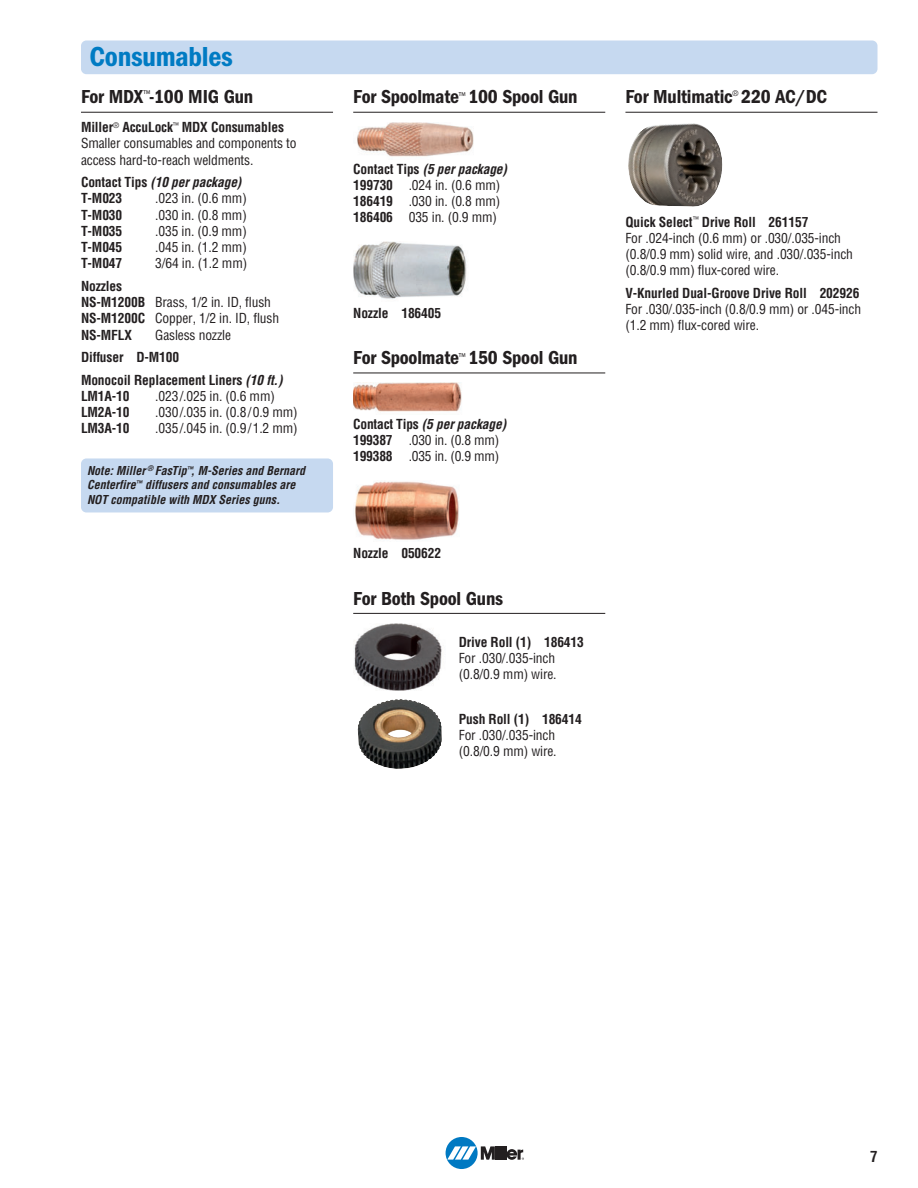
<style>
.page{position:relative;width:918px;height:1188px;background:#fff}
.page>*{position:absolute;margin:0;border:0;box-sizing:border-box;transform-origin:0 0}
.t1{font:28.5px "ITC Franklin Gothic Std Dm Cd";letter-spacing:-.01em;color:#007bc3}
.t2{font:19.5px "ITC Franklin Gothic Std Dm Cd";letter-spacing:-.01em;color:#231f20}
.t3{font:700 condensed 15px "Helvetica";color:#231f20}
.t4{font:condensed 13.5px/16.2px "Helvetica";letter-spacing:-.01em;color:#231f20}
.t5{font:700 condensed 13.5px/16.2px "Helvetica";letter-spacing:-.01em;color:#231f20}
.t6{font:italic 700 condensed 12px/14.4px "Helvetica";color:#231f20}
.t7{font:condensed 7.5px "Helvetica";color:#231f20}
.s1{font-weight:700}
.s2{font-style:italic}
.s3{font-weight:700;font-style:italic}
</style>
<div class="page">
<div style="left:446px;top:1137px;width:32px;height:32px;background:#0079c2;border-radius:50%"></div>
<hr style="left:499px;top:1146px;width:3px;height:14px;background:#231f20">
<hr style="left:503px;top:1146px;width:3px;height:14px;background:#231f20">
<svg style="left:447px;top:1146px;width:52px;height:14px"></svg>
<svg style="left:506px;top:1149px;width:18px;height:11px"></svg>
<hr style="left:81px;top:112px;width:252px;height:1px;background:#231f20">
<hr style="left:353px;top:112px;width:252px;height:1px;background:#231f20">
<hr style="left:353px;top:373px;width:252px;height:1px;background:#231f20">
<hr style="left:353px;top:613px;width:252px;height:1px;background:#231f20">
<hr style="left:625px;top:112px;width:253px;height:1px;background:#231f20">
<img style="left:357px;top:122px;width:117px;height:35px">
<img style="left:353px;top:242px;width:114px;height:57px">
<img style="left:353px;top:383px;width:109px;height:29px">
<img style="left:355px;top:481px;width:104px;height:60px">
<img style="left:628px;top:123px;width:95px;height:84px">
<img style="left:354px;top:623px;width:88px;height:68px">
<img style="left:358px;top:699px;width:84px;height:70px">
<div style="left:81px;top:40px;width:797px;height:34px;background:#c6d9f0;border-radius:5px"></div>
<div style="left:81px;top:458px;width:252px;height:54px;background:#c6d9f0;border-radius:5px"></div>
<h1 class="t1" style="left:90px;top:47px;width:145px">Consumables</h1>
<h2 class="t2" style="left:81px;top:90px;width:174px">For MDX<sup>™</sup>-100 MIG Gun</h2>
<p class="t4" style="left:81px;top:120px;width:217px"><span class="s1">Miller</span><sup>®</sup> <span class="s1">AccuLock</span><sup>™</sup> <span class="s1">MDX Consumables<br></span>Smaller consumables and components to access hard-to-reach weldments.</p>
<p class="t5" style="left:81px;top:175px;width:165px">Contact Tips <span class="s2">(10 perpackage)<br></span>T-M023</p>
<p class="t4" style="left:155px;top:192px;width:93px">.023 in. (0.6 mm)</p>
<p class="t5" style="left:81px;top:208px;width:43px">T-M030</p>
<p class="t4" style="left:155px;top:208px;width:93px">.030 in. (0.8 mm)</p>
<p class="t5" style="left:81px;top:224px;width:43px">T-M035</p>
<p class="t4" style="left:155px;top:224px;width:93px">.035 in. (0.9 mm)</p>
<p class="t5" style="left:81px;top:240px;width:43px">T-M045</p>
<p class="t4" style="left:155px;top:240px;width:93px">.045 in. (1.2 mm)</p>
<p class="t5" style="left:81px;top:256px;width:43px">T-M047</p>
<p class="t4" style="left:155px;top:256px;width:93px">3/64 in. (1.2 mm)</p>
<p class="t4" style="left:81px;top:279px;width:200px"><span class="s1">Nozzles<br>NS-M1200B</span> Brass, 1/2 in. ID, flush<br><span class="s1">NS-M1200C</span> Copper, 1/2 in. ID, flush<br><span class="s1">NS-MFLX</span></p>
<p class="t4" style="left:155px;top:328px;width:77px">Gasless nozzle</p>
<p class="t5" style="left:81px;top:347px;width:206px;line-height:22.6px">Diffuser D-M100<br>Monocoil Replacement Liners <span class="s2">(10 ft.)</span></p>
<p class="t5" style="left:81px;top:389px;width:50px">LM1A-10</p>
<p class="t4" style="left:155px;top:389px;width:121px">.023/.025 in. (0.6 mm)</p>
<p class="t5" style="left:81px;top:405px;width:50px">LM2A-10</p>
<p class="t4" style="left:155px;top:405px;width:144px">.030/.035 in. (0.8/0.9 mm)</p>
<p class="t5" style="left:81px;top:422px;width:50px">LM3A-10</p>
<p class="t4" style="left:155px;top:422px;width:144px">.035/.045 in. (0.9/1.2 mm)</p>
<p class="t6" style="left:87px;top:464px;width:222px">Note:Miller<sup>®</sup> FasTip<sup>™</sup>,M-Series and Bernard<br>Centerfire<sup>™</sup> diffusers and consumables are<br>NOT compatible with MDX Series guns.</p>
<h2 class="t2" style="left:353px;top:90px;width:226px">For Spoolmate<sup>™</sup> 100 Spool Gun</h2>
<p class="t4" style="left:353px;top:162px;width:158px"><span class="s1">Contact Tips</span> <span class="s3">(5 perpackage)<br></span><span class="s1">199730</span> .024 in. (0.6 mm)<br><span class="s1">186419</span> .030 in. (0.8 mm)<br><span class="s1">186406</span> 035 in. (0.9 mm)</p>
<p class="t5" style="left:353px;top:306px;width:89px">Nozzle 186405</p>
<h2 class="t2" style="left:353px;top:351px;width:226px">For Spoolmate<sup>™</sup> 150 Spool Gun</h2>
<p class="t4" style="left:353px;top:417px;width:157px"><span class="s1">Contact Tips</span> <span class="s3">(5 perpackage)<br></span><span class="s1">199387</span> .030 in. (0.8 mm)<br><span class="s1">199388</span> .035 in. (0.9 mm)</p>
<p class="t5" style="left:353px;top:546px;width:89px">Nozzle 050622</p>
<h2 class="t2" style="left:353px;top:592px;width:151px">For Both Spool Guns</h2>
<p class="t5" style="left:459px;top:635px;width:127px">Drive Roll (1) 186413</p>
<p class="t4" style="left:459px;top:651px;width:99px">For .030/.035-inch (0.8/0.9 mm) wire.</p>
<p class="t5" style="left:459px;top:712px;width:125px">Push Roll (1) 186414</p>
<p class="t4" style="left:459px;top:728px;width:99px">For .030/.035-inch (0.8/0.9 mm) wire.</p>
<p class="t7" style="left:733px;top:90px;width:7px">®</p>
<h2 class="t2" style="left:625px;top:90px;width:203px">For Multimatic 220 AC/DC</h2>
<p class="t4" style="left:625px;top:215px;width:229px"><span class="s1">Quick Select</span><sup>™</sup> <span class="s1">Drive Roll 261157<br></span>For .024-inch (0.6 mm) or .030/.035-inch (0.8/0.9 mm) solid wire, and .030/.035-inch (0.8/0.9 mm) flux-cored wire.</p>
<p class="t5" style="left:625px;top:286px;width:236px">V-Knurled Dual-Groove Drive Roll 202926</p>
<p class="t4" style="left:625px;top:302px;width:237px">For .030/.035-inch (0.8/0.9 mm) or .045-inch (1.2 mm) flux-cored wire.</p>
<p class="t3" style="left:870px;top:1151px;width:9px">7</p>
</div>
